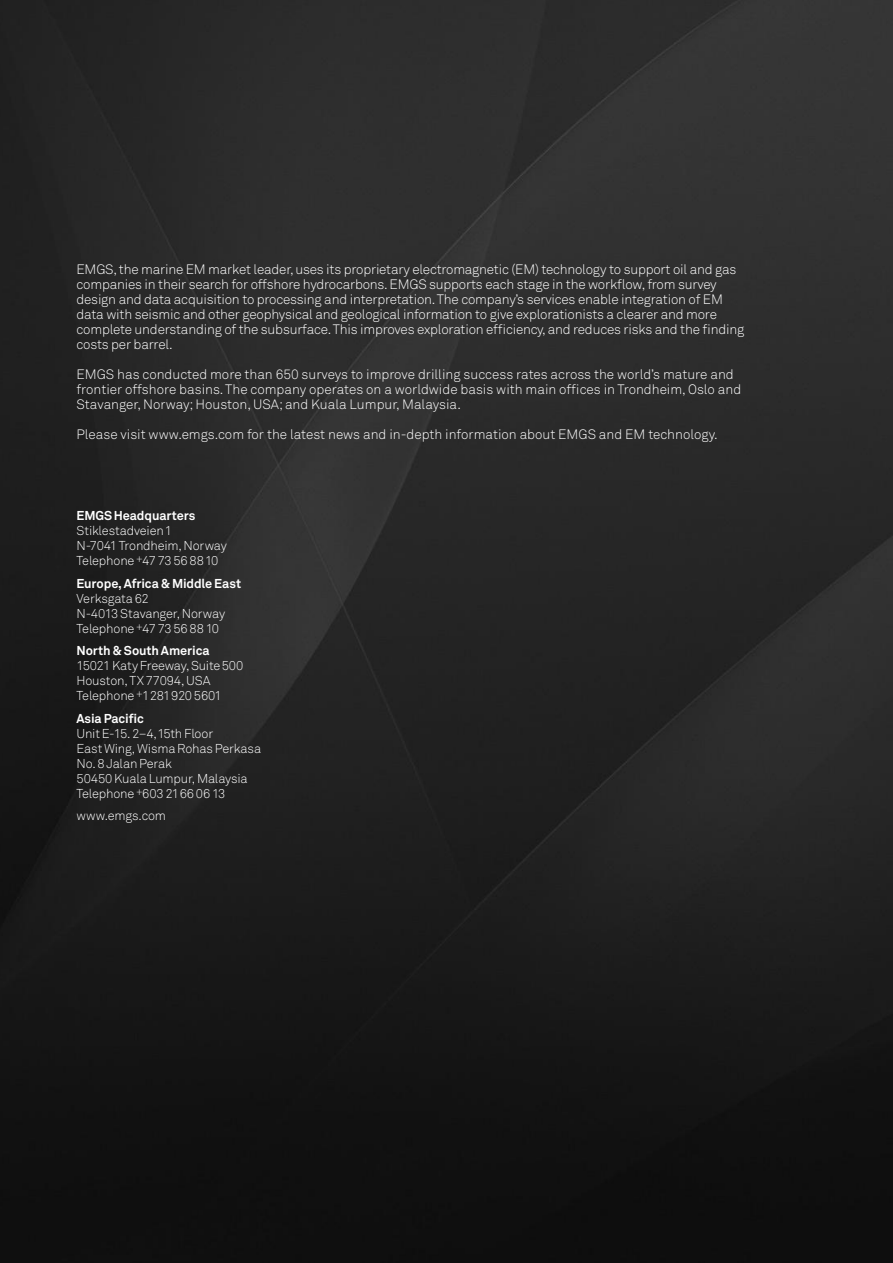
<style>
.page{position:relative;width:893px;height:1263px;background:#fff}
.page>*{position:absolute;margin:0;border:0;box-sizing:border-box;transform-origin:0 0}
.t1{font:300 13.5px/15px "Akkurat";letter-spacing:-.015em;color:#fff}
.t2{font:300 12.75px/15px "Akkurat";letter-spacing:-.015em;color:#fff}
.t3{font:700 12.75px "Akkurat";letter-spacing:-.01em;color:#fff}
</style>
<div class="page">
<img style="left:0;top:0;width:893px;height:1263px">
<p class="t1" style="left:77px;top:262px;width:669px">EMGS, the marine EM market leader, uses its proprietary electromagnetic (EM) technology to support oil and gas companies in their search for offshore hydrocarbons. EMGS supports each stage in the workflow, from survey design and data acquisition to processing and interpretation. The company’s services enable integration of EM data with seismic and other geophysical and geological information to give explorationists a clearer and more complete understanding of the subsurface. This improves exploration efficiency, and reduces risks and the finding costs per barrel.</p>
<p class="t1" style="left:77px;top:367px;width:666px">EMGS has conducted more than 650 surveys to improve drilling success rates across the world’s mature and frontier offshore basins. The company operates on a worldwide basis with main offices in Trondheim, Oslo and<br>Stavanger, Norway; Houston, USA; and Kuala Lumpur, Malaysia.</p>
<p class="t1" style="left:77px;top:427px;width:643px">Please visit www.emgs.com for the latest news and in-depth information about EMGS and EM technology.</p>
<p class="t3" style="left:77px;top:508px;width:120px">EMGS Headquarters</p>
<p class="t2" style="left:77px;top:523px;width:152px">Stiklestadveien 1<br>N-7041 Trondheim, Norway<br>Telephone <sup>+</sup>47 73 56 88 10</p>
<p class="t3" style="left:77px;top:575px;width:166px">Europe, Africa &amp; Middle East</p>
<p class="t2" style="left:77px;top:591px;width:150px">Verksgata 62<br>N-4013 Stavanger, Norway<br>Telephone <sup>+</sup>47 73 56 88 10</p>
<p class="t3" style="left:77px;top:643px;width:135px">North &amp; South America</p>
<p class="t2" style="left:77px;top:658px;width:168px">15021 Katy Freeway, Suite 500<br>Houston, TX 77094, USA<br>Telephone <sup>+</sup>1 281 920 5601</p>
<p class="t3" style="left:77px;top:710px;width:69px">Asia Pacific</p>
<p class="t2" style="left:77px;top:726px;width:186px">Unit E-15. 2–4, 15th Floor<br>East Wing, Wisma Rohas Perkasa<br>No. 8 Jalan Perak<br>50450 Kuala Lumpur, Malaysia<br>Telephone <sup>+</sup>603 21 66 06 13</p>
<p class="t2" style="left:77px;top:808px;width:91px">www.emgs.com</p>
</div>
